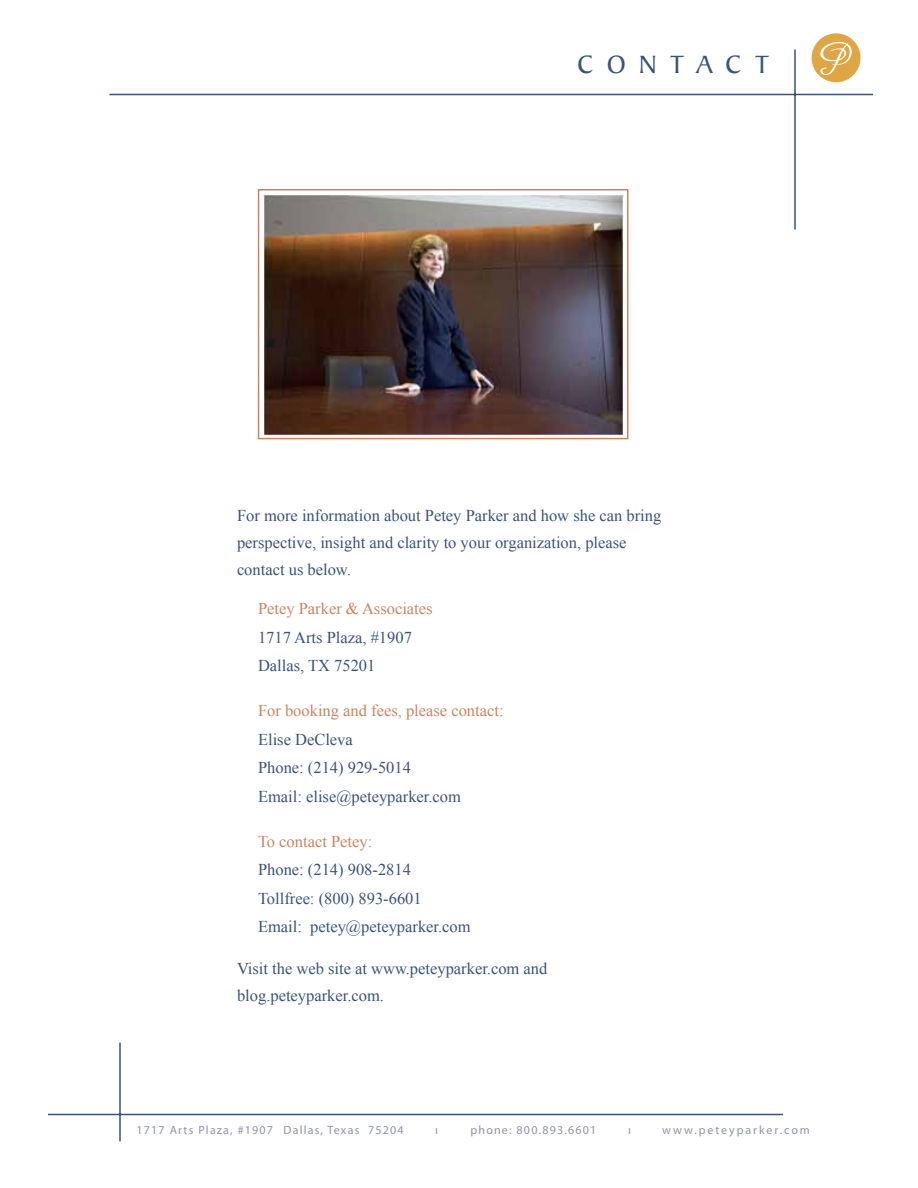
<style>
.page{position:relative;width:918px;height:1188px;background:#fff}
.page>*{position:absolute;margin:0;border:0;box-sizing:border-box;transform-origin:0 0}
.t1{font:35.85px "Baker Signet";letter-spacing:.5em;color:#3a537b}
.t2{font:27px "Baker Signet";letter-spacing:.5em;color:#39537b}
.t3{font:16.5px/28.5px "Times New Roman";color:#39537b}
.t4{font:16.5px "Times New Roman";color:#cb845f}
.t5{font:12px "Myriad Pro";letter-spacing:.1em;color:#8d93ad}
.t6{font:12px "Myriad Pro";letter-spacing:.16em;color:#8d93ad}
</style>
<div class="page">
<hr style="left:175px;top:98px;width:698px;height:2px;background:#3a537b">
<hr style="left:858px;top:54px;width:1px;height:176px;background:#3a537b">
<hr style="left:110px;top:94px;width:763px;height:1px;background:#39537b">
<hr style="left:794px;top:50px;width:2px;height:180px;background:#39537b">
<hr style="left:48px;top:1114px;width:735px;height:1px;background:#39537b">
<hr style="left:119px;top:1042px;width:2px;height:100px;background:#39537b">
<div style="left:812px;top:33px;width:49px;height:49px;background:#e0a643;border-radius:50%"></div>
<svg style="left:817px;top:42px;width:36px;height:34px"></svg>
<img style="left:264px;top:195px;width:359px;height:240px">
<div style="left:258px;top:189px;width:370px;height:250px;border:2px solid #cb845f"></div>
<h2 class="t2" style="left:578px;top:50px;width:193px">CONTACT</h2>
<h1 class="t1" style="left:601px;top:59px;width:245px">KEYNOTE</h1>
<p class="t3" style="left:237px;top:502px;width:426px;line-height:27px">For more information about Petey Parker and how she can bring perspective, insight and clarity to your organization, please contact us below.</p>
<p class="t4" style="left:258px;top:598px;width:176px">Petey Parker &amp; Associates</p>
<p class="t3" style="left:258px;top:623px;width:155px">1717 Arts Plaza, #1907<br>Dallas, TX 75201</p>
<p class="t4" style="left:258px;top:700px;width:247px">For booking and fees, please contact:</p>
<p class="t3" style="left:258px;top:725px;width:205px">Elise DeCleva<br>Phone: (214) 929-5014<br>Email: elise@peteyparker.com</p>
<p class="t4" style="left:258px;top:830px;width:116px">To contact Petey:</p>
<p class="t3" style="left:258px;top:855px;width:214px">Phone: (214) 908-2814<br>Tollfree: (800) 893-6601<br>Email: petey@peteyparker.com</p>
<p class="t3" style="left:237px;top:955px;width:312px;line-height:27px">Visit the web site at www.peteyparker.com and blog.peteyparker.com.</p>
<p class="t5" style="left:136px;top:1122px;width:269px">1717 Arts Plaza, #1907 Dallas, Texas 75204</p>
<p class="t5" style="left:435px;top:1122px;width:4px">ı</p>
<p class="t5" style="left:470px;top:1122px;width:127px">phone: 800.893.6601</p>
<p class="t5" style="left:628px;top:1122px;width:4px">ı</p>
<p class="t6" style="left:662px;top:1122px;width:149px">www.peteyparker.com</p>
</div>
